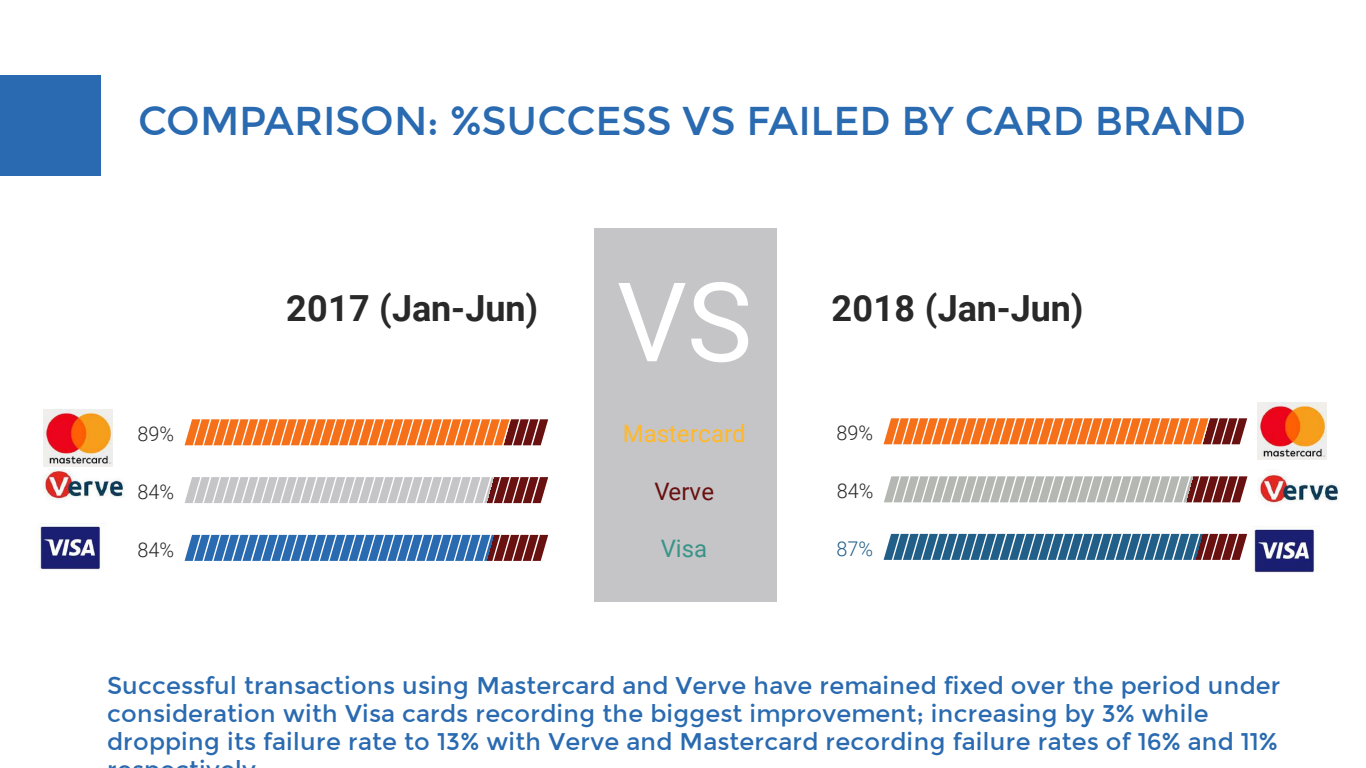
<style>
.page{position:relative;width:1366px;height:768px;background:#fff}
.page>*{position:absolute;margin:0;border:0;box-sizing:border-box;transform-origin:0 0}
.t1{font:110.1px "Roboto";color:#fff}
.t2{font:40px "Montserrat";letter-spacing:-.005em;color:#296ab0}
.t3{font:700 36px "Roboto";color:#292929}
.t4{font:24px/28px "Montserrat";letter-spacing:.01em;color:#296ab0}
.t5{font:24px "Roboto";color:#ffb82b}
.t6{font:24px "Roboto";letter-spacing:.005em;color:#691010}
.t7{font:24px "Roboto";color:#399487}
.t8{font:300 20.2px "Roboto";color:#292929}
.t9{font:300 20.2px "Roboto";color:#215f89}
</style>
<div class="page">
<div style="left:0;top:75px;width:100px;height:100px;background:#296ab0"></div>
<div style="left:594px;top:228px;width:183px;height:373px;background:#c5c5c8"></div>
<svg style="left:884px;top:418px;width:363px;height:26px"></svg>
<svg style="left:884px;top:476px;width:363px;height:26px"></svg>
<svg style="left:884px;top:534px;width:363px;height:26px"></svg>
<svg style="left:185px;top:419px;width:363px;height:26px"></svg>
<svg style="left:185px;top:477px;width:363px;height:26px"></svg>
<svg style="left:185px;top:535px;width:363px;height:26px"></svg>
<img style="left:38px;top:523px;width:65px;height:47px">
<img style="left:1252px;top:526px;width:65px;height:47px">
<img style="left:42px;top:465px;width:82px;height:38px">
<img style="left:1258px;top:469px;width:81px;height:38px">
<img style="left:43px;top:409px;width:69px;height:57px">
<img style="left:1258px;top:402px;width:69px;height:57px">
<h2 class="t2" style="left:138px;top:98px;width:1110px">COMPARISON: %SUCCESS VS FAILED BY CARD BRAND</h2>
<h1 class="t1" style="left:617px;top:259px;width:137px">VS</h1>
<h3 class="t3" style="left:286px;top:288px;width:253px">2017 (Jan-Jun)</h3>
<h3 class="t3" style="left:832px;top:288px;width:253px">2018 (Jan-Jun)</h3>
<p class="t8" style="left:137px;top:422px;width:38px">89%</p>
<p class="t5" style="left:623px;top:420px;width:124px">Mastercard</p>
<p class="t8" style="left:836px;top:421px;width:38px">89%</p>
<p class="t8" style="left:137px;top:480px;width:38px">84%</p>
<p class="t8" style="left:137px;top:538px;width:38px">84%</p>
<p class="t6" style="left:654px;top:478px;width:61px">Verve</p>
<p class="t7" style="left:661px;top:535px;width:48px">Visa</p>
<p class="t8" style="left:837px;top:479px;width:38px">84%</p>
<p class="t9" style="left:836px;top:537px;width:38px">87%</p>
<p class="t4" style="left:107px;top:672px;width:1175px">Successful transactions using Mastercard and Verve have remained fixed over the period under consideration with Visa cards recording the biggest improvement; increasing by 3% while dropping its failure rate to 13% with Verve and Mastercard recording failure rates of 16% and 11%</p>
</div>
